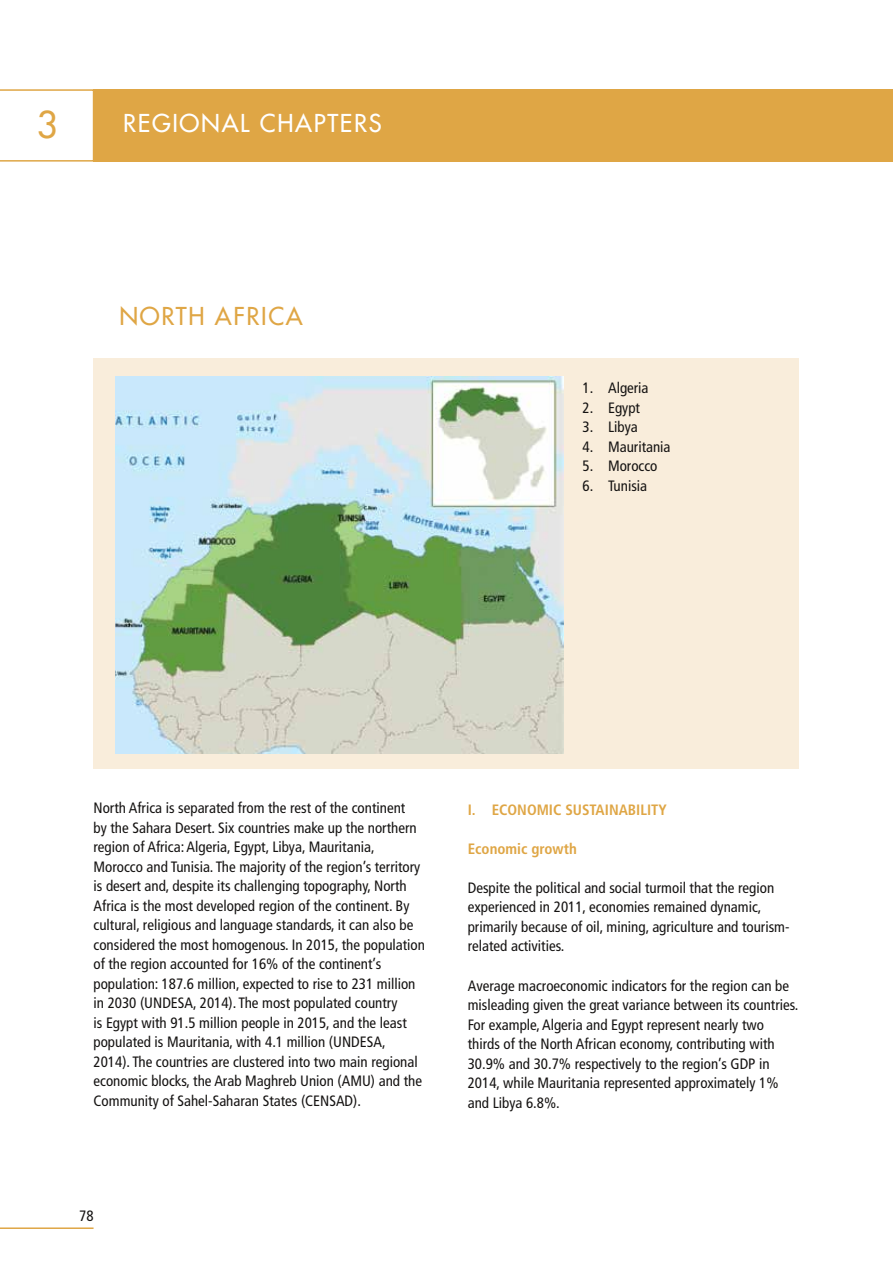
<style>
.page{position:relative;width:893px;height:1263px;background:#fff}
.page>*{position:absolute;margin:0;border:0;box-sizing:border-box;transform-origin:0 0}
.t1{font:36px "Futura";color:#dfa645}
.t2{font:24px "Futura";letter-spacing:.07em;color:#fff}
.t3{font:24px "Futura";letter-spacing:.07em;color:#dfa645}
.t4{font:condensed 15px/19.5px "Frutiger";color:#151312}
.t5{font:700 condensed 15px "Frutiger";color:#dfa645}
</style>
<div class="page">
<hr style="left:0;top:1227px;width:94px;height:2px;background:#dfa645">
<div style="left:94px;top:358px;width:705px;height:410px;background:#f9eddb"></div>
<img style="left:116px;top:376px;width:447px;height:378px">
<div style="left:94px;top:89px;width:799px;height:73px;background:#dfa645"></div>
<svg style="left:0;top:89px;width:94px;height:73px"></svg>
<h1 class="t1" style="left:37px;top:101px;width:22px">3</h1>
<h2 class="t2" style="left:123px;top:107px;width:260px">REGIONAL CHAPTERS</h2>
<h2 class="t3" style="left:119px;top:301px;width:185px">NORTH AFRICA</h2>
<p class="t4" style="left:583px;top:378px;width:68px">1. Algeria</p>
<p class="t4" style="left:583px;top:398px;width:59px">2. Egypt</p>
<p class="t4" style="left:583px;top:417px;width:57px">3. Libya</p>
<p class="t4" style="left:583px;top:437px;width:90px">4. Mauritania</p>
<p class="t4" style="left:583px;top:456px;width:76px">5. Morocco</p>
<p class="t4" style="left:583px;top:476px;width:66px">6. Tunisia</p>
<p class="t4" style="left:94px;top:798px;width:333px">North Africa is separated from the rest of the continent<br>by the Sahara Desert. Six countries make up the northern region of Africa: Algeria, Egypt, Libya, Mauritania, Morocco and Tunisia. The majority of the region’s territory is desert and, despite its challenging topography, North Africa is the most developed region of the continent. By cultural, religious and language standards, it can also be considered the most homogenous. In 2015, the population of the region accounted for 16% of the continent’s population: 187.6 million, expected to rise to 231 million in 2030 (UNDESA, 2014). The most populated country<br>is Egypt with 91.5 million people in 2015, and the least populated is Mauritania, with 4.1 million (UNDESA, 2014). The countries are clustered into two main regional economic blocks, the Arab Maghreb Union (AMU) and the Community of Sahel-Saharan States (CENSAD).</p>
<p class="t4" style="left:79px;top:1206px;width:16px">78</p>
<p class="t5" style="left:468px;top:801px;width:201px">I. ECONOMIC SUSTAINABILITY</p>
<p class="t5" style="left:468px;top:840px;width:111px">Economic growth</p>
<p class="t4" style="left:468px;top:878px;width:323px">Despite the political and social turmoil that the region experienced in 2011, economies remained dynamic, primarily because of oil, mining, agriculture and tourism&shy;related activities.</p>
<p class="t4" style="left:468px;top:976px;width:332px">Average macroeconomic indicators for the region can be misleading given the great variance between its countries.<br>For example, Algeria and Egypt represent nearly two thirds of the North African economy, contributing with 30.9% and 30.7% respectively to the region’s GDP in 2014, while Mauritania represented approximately 1% and Libya 6.8%.</p>
</div>
